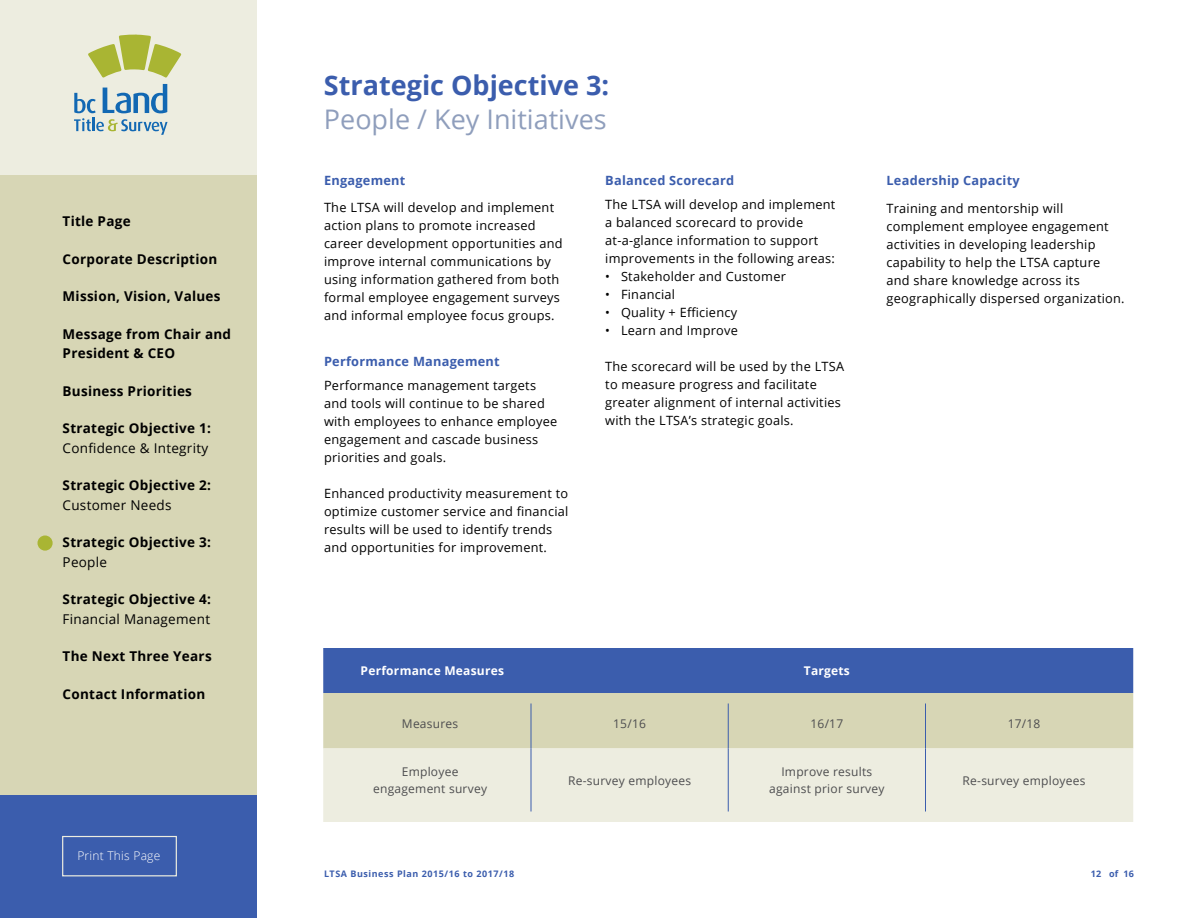
<style>
.page{position:relative;width:1188px;height:918px;background:#fff}
.page>*{position:absolute;margin:0;border:0;box-sizing:border-box;transform-origin:0 0}
.t1{font:27px "Open Sans";color:#8f9ebc}
.t2{font:700 27px "Open Sans";color:#3b5dad}
.t3{font:700 13.5px/19.5px "Open Sans";letter-spacing:.02em;color:#000}
.t4{font:13.5px "Open Sans";letter-spacing:.02em;color:#000}
.t5{font:12.75px/18px "Open Sans";letter-spacing:.02em;color:#000}
.t6{font:700 12.75px "Open Sans";letter-spacing:.02em;color:#3b5dad}
.t7{font:12px/16.5px "Open Sans";letter-spacing:.02em;color:#4d4d4f;text-align:center}
.t8{font:700 12px "Open Sans";letter-spacing:.02em;color:#fff}
.t9{font:300 12px "Open Sans";letter-spacing:.02em;color:#fff}
.t10{font:700 9px "Open Sans";letter-spacing:.06em;color:#3b5dad}
</style>
<div class="page">
<div style="left:0;top:0;width:257px;height:176px;background:#edede0"></div>
<div style="left:0;top:795px;width:257px;height:123px;background:#3b5dad"></div>
<div style="left:0;top:176px;width:256px;height:619px;background:#d7d6b5"></div>
<svg style="left:74px;top:84px;width:94px;height:51px"></svg>
<svg style="left:88px;top:35px;width:93px;height:43px"></svg>
<div style="left:62px;top:836px;width:115px;height:40px;border:1px solid #edede0"></div>
<div style="left:38px;top:536px;width:15px;height:15px;background:#a9b533;border-radius:50%"></div>
<div style="left:323px;top:648px;width:810px;height:45px;background:#3b5dad"></div>
<div style="left:323px;top:693px;width:810px;height:55px;background:#d7d6b5"></div>
<div style="left:323px;top:748px;width:810px;height:74px;background:#edede0"></div>
<hr style="left:531px;top:704px;width:1px;height:44px;background:#3b5dad">
<hr style="left:728px;top:704px;width:1px;height:44px;background:#3b5dad">
<hr style="left:925px;top:704px;width:1px;height:44px;background:#3b5dad">
<hr style="left:531px;top:748px;width:1px;height:64px;background:#3b5dad">
<hr style="left:728px;top:748px;width:1px;height:64px;background:#3b5dad">
<hr style="left:925px;top:748px;width:1px;height:64px;background:#3b5dad">
<p class="t3" style="left:63px;top:211px;width:70px">Title Page</p>
<p class="t3" style="left:63px;top:249px;width:156px">Corporate Description</p>
<p class="t3" style="left:63px;top:286px;width:159px">Mission, Vision, Values</p>
<p class="t3" style="left:63px;top:324px;width:170px">Message from Chair and<br>President &amp; CEO</p>
<p class="t3" style="left:63px;top:381px;width:131px">Business Priorities</p>
<p class="t3" style="left:63px;top:418px;width:150px">Strategic Objective 1:</p>
<p class="t4" style="left:63px;top:439px;width:147px">Confidence &amp; Integrity</p>
<p class="t3" style="left:63px;top:475px;width:150px">Strategic Objective 2:</p>
<p class="t4" style="left:63px;top:496px;width:110px">Customer Needs</p>
<p class="t3" style="left:63px;top:532px;width:150px">Strategic Objective 3:</p>
<p class="t4" style="left:63px;top:553px;width:46px">People</p>
<p class="t3" style="left:63px;top:589px;width:150px">Strategic Objective 4:</p>
<p class="t4" style="left:63px;top:610px;width:149px">Financial Management</p>
<p class="t3" style="left:63px;top:646px;width:151px">The Next Three Years</p>
<p class="t3" style="left:63px;top:684px;width:144px">Contact Information</p>
<p class="t9" style="left:77px;top:848px;width:85px">Print This Page</p>
<h1 class="t2" style="left:324px;top:66px;width:287px">Strategic Objective 3:</h1>
<h1 class="t1" style="left:324px;top:101px;width:284px">People / Key Initiatives</h1>
<p class="t6" style="left:324px;top:172px;width:83px">Engagement</p>
<p class="t6" style="left:605px;top:172px;width:130px">Balanced Scorecard</p>
<p class="t6" style="left:887px;top:172px;width:135px">Leadership Capacity</p>
<p class="t5" style="left:324px;top:198px;width:240px">The LTSA will develop and implement action plans to promote increased career development opportunities and improve internal communications by using information gathered from both formal employee engagement surveys and informal employee focus groups.</p>
<p class="t5" style="left:605px;top:195px;width:232px">The LTSA will develop and implement a balanced scorecard to provide at-a-glance information to support improvements in the following areas:</p>
<p class="t5" style="left:605px;top:267px;width:182px">• Stakeholder and Customer</p>
<p class="t5" style="left:605px;top:285px;width:71px">• Financial</p>
<p class="t5" style="left:605px;top:303px;width:133px">• Quality + Efficiency</p>
<p class="t5" style="left:605px;top:321px;width:134px">• Learn and Improve</p>
<p class="t5" style="left:605px;top:358px;width:240px">The scorecard will be used by the LTSA to measure progress and facilitate greater alignment of internal activities with the LTSA’s strategic goals.</p>
<p class="t6" style="left:324px;top:352px;width:177px">Performance Management</p>
<p class="t5" style="left:324px;top:376px;width:235px">Performance management targets and tools will continue to be shared with employees to enhance employee engagement and cascade business priorities and goals.</p>
<p class="t5" style="left:324px;top:484px;width:246px">Enhanced productivity measurement to optimize customer service and financial results will be used to identify trends and opportunities for improvement.</p>
<p class="t5" style="left:887px;top:199px;width:240px">Training and mentorship will complement employee engagement activities in developing leadership capability to help the LTSA capture and share knowledge across its geographically dispersed organization.</p>
<p class="t8" style="left:361px;top:662px;width:145px">Performance Measures</p>
<p class="t8" style="left:804px;top:662px;width:48px">Targets</p>
<p class="t7" style="left:402px;top:715px;width:58px">Measures</p>
<p class="t7" style="left:613px;top:715px;width:34px">15/16</p>
<p class="t7" style="left:810px;top:715px;width:34px">16/17</p>
<p class="t7" style="left:1008px;top:715px;width:34px">17/18</p>
<p class="t7" style="left:373px;top:763px;width:115px">Employee engagement survey</p>
<p class="t7" style="left:568px;top:772px;width:124px">Re-survey employees</p>
<p class="t7" style="left:769px;top:763px;width:117px">Improve results against prior survey</p>
<p class="t7" style="left:963px;top:772px;width:124px">Re-survey employees</p>
<p class="t10" style="left:324px;top:868px;width:192px">LTSA Business Plan 2015/16 to 2017/18</p>
<p class="t10" style="left:1091px;top:868px;width:45px">12 of 16</p>
</div>
